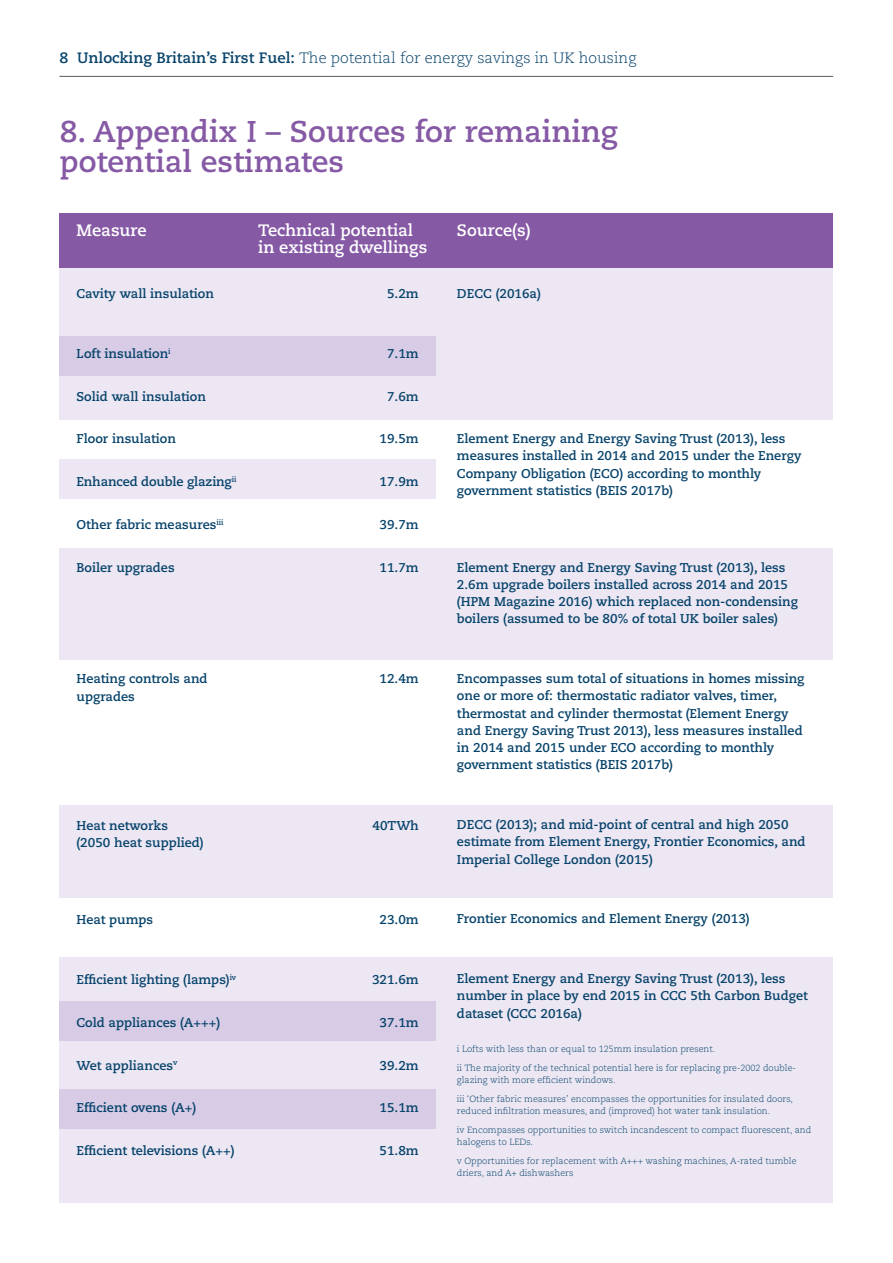
<style>
.page{position:relative;width:893px;height:1263px;background:#fff}
.page>*{position:absolute;margin:0;border:0;box-sizing:border-box;transform-origin:0 0}
.t1{font:700 30px/30px "Caecilia LT Std";color:#8659a5}
.t2{font:700 16.5px/17.2px "Caecilia LT Std";color:#fff}
.t3{font:300 15px "Caecilia LT Std";color:#07436b}
.t4{font:700 12.75px/17.2px "Caecilia LT Std";color:#07436b}
.t5{font:300 9px/19.8px "Caecilia LT Std";color:#07436b}
.s1{font-weight:700}
</style>
<div class="page">
<div style="left:60px;top:460px;width:376px;height:39px;background:#ece7f3"></div>
<div style="left:60px;top:958px;width:773px;height:245px;background:#ece7f3"></div>
<div style="left:60px;top:806px;width:773px;height:92px;background:#ece7f3"></div>
<div style="left:60px;top:548px;width:773px;height:112px;background:#ece7f3"></div>
<hr style="left:60px;top:76px;width:773px;height:1px;background:#58595b">
<div style="left:60px;top:252px;width:773px;height:168px;background:#ece7f3"></div>
<div style="left:60px;top:213px;width:773px;height:54px;background:#8659a5"></div>
<div style="left:60px;top:336px;width:376px;height:39px;background:#d7cbe5"></div>
<div style="left:60px;top:1001px;width:376px;height:39px;background:#d7cbe5"></div>
<div style="left:60px;top:1089px;width:376px;height:40px;background:#d7cbe5"></div>
<p class="t3" style="left:60px;top:51px;width:578px"><span class="s1">8 Unlocking Britain’s First Fuel:</span> The potential for energy savings in UK housing</p>
<h1 class="t1" style="left:60px;top:119px;width:560px">8. Appendix I – Sources for remaining potential estimates</h1>
<p class="t2" style="left:77px;top:223px;width:72px">Measure</p>
<p class="t4" style="left:77px;top:286px;width:139px">Cavity wall insulation</p>
<p class="t4" style="left:77px;top:346px;width:96px">Loft insulation<sup>i</sup></p>
<p class="t4" style="left:77px;top:389px;width:131px">Solid wall insulation</p>
<p class="t4" style="left:77px;top:431px;width:101px">Floor insulation</p>
<p class="t4" style="left:77px;top:474px;width:161px">Enhanced double glazing<sup>ii</sup></p>
<p class="t4" style="left:77px;top:517px;width:149px">Other fabric measures<sup>iii</sup></p>
<p class="t4" style="left:77px;top:560px;width:100px">Boiler upgrades</p>
<p class="t4" style="left:77px;top:671px;width:133px">Heating controls and upgrades</p>
<p class="t4" style="left:77px;top:818px;width:129px">Heat networks (2050 heat supplied)</p>
<p class="t4" style="left:77px;top:912px;width:78px">Heat pumps</p>
<p class="t4" style="left:77px;top:972px;width:161px">Efficient lighting (lamps)<sup>iv</sup></p>
<p class="t4" style="left:77px;top:1015px;width:145px">Cold appliances (A+++)</p>
<p class="t4" style="left:77px;top:1057px;width:102px">Wet appliances<sup>v</sup></p>
<p class="t4" style="left:77px;top:1100px;width:121px">Efficient ovens (A+)</p>
<p class="t4" style="left:77px;top:1143px;width:160px">Efficient televisions (A++)</p>
<p class="t2" style="left:258px;top:223px;width:170px">Technical potential in existing dwellings</p>
<p class="t2" style="left:457px;top:223px;width:75px">Source(s)</p>
<p class="t4" style="left:387px;top:286px;width:33px">5.2m</p>
<p class="t4" style="left:457px;top:286px;width:85px">DECC (2016a)</p>
<p class="t4" style="left:387px;top:346px;width:33px">7.1m</p>
<p class="t4" style="left:387px;top:389px;width:33px">7.6m</p>
<p class="t4" style="left:379px;top:431px;width:41px">19.5m</p>
<p class="t4" style="left:379px;top:474px;width:41px">17.9m</p>
<p class="t4" style="left:379px;top:517px;width:41px">39.7m</p>
<p class="t4" style="left:379px;top:560px;width:41px">11.7m</p>
<p class="t4" style="left:457px;top:431px;width:346px">Element Energy and Energy Saving Trust (2013), less measures installed in 2014 and 2015 under the Energy Company Obligation (ECO) according to monthly government statistics (BEIS 2017b)</p>
<p class="t4" style="left:457px;top:560px;width:342px">Element Energy and Energy Saving Trust (2013), less 2.6m upgrade boilers installed across 2014 and 2015 (HPM Magazine 2016) which replaced non-condensing boilers (assumed to be 80% of total UK boiler sales)</p>
<p class="t4" style="left:379px;top:671px;width:41px">12.4m</p>
<p class="t4" style="left:457px;top:671px;width:349px">Encompasses sum total of situations in homes missing one or more of: thermostatic radiator valves, timer, thermostat and cylinder thermostat (Element Energy and Energy Saving Trust 2013), less measures installed in 2014 and 2015 under ECO according to monthly government statistics (BEIS 2017b)</p>
<p class="t4" style="left:372px;top:818px;width:48px">40TWh</p>
<p class="t4" style="left:457px;top:817px;width:350px">DECC (2013); and mid-point of central and high 2050 estimate from Element Energy, Frontier Economics, and<br>Imperial College London (2015)</p>
<p class="t4" style="left:379px;top:912px;width:41px">23.0m</p>
<p class="t4" style="left:457px;top:911px;width:294px">Frontier Economics and Element Energy (2013)</p>
<p class="t4" style="left:372px;top:972px;width:48px">321.6m</p>
<p class="t4" style="left:379px;top:1015px;width:41px">37.1m</p>
<p class="t4" style="left:379px;top:1057px;width:41px">39.2m</p>
<p class="t4" style="left:379px;top:1100px;width:41px">15.1m</p>
<p class="t4" style="left:379px;top:1143px;width:41px">51.8m</p>
<p class="t4" style="left:457px;top:971px;width:352px">Element Energy and Energy Saving Trust (2013), less number in place by end 2015 in CCC 5th Carbon Budget dataset (CCC 2016a)</p>
<p class="t5" style="left:457px;top:1039px;width:341px">i Lofts with less than or equal to 125mm insulation present.<br>ii The majority of the technical potential here is for replacing pre-2002 double-</p>
<p class="t5" style="left:457px;top:1070px;width:337px">glazing with more efficient windows.<br>iii ‘Other fabric measures’ encompasses the opportunities for insulated doors,</p>
<p class="t5" style="left:457px;top:1101px;width:356px">reduced infiltration measures, and (improved) hot water tank insulation.<br>iv Encompasses opportunities to switch incandescent to compact fluorescent, and</p>
<p class="t5" style="left:457px;top:1132px;width:341px">halogens to LEDs.<br>v Opportunities for replacement with A+++ washing machines, A-rated tumble</p>
<p class="t5" style="left:457px;top:1163px;width:118px">driers, and A+ dishwashers</p>
</div>
